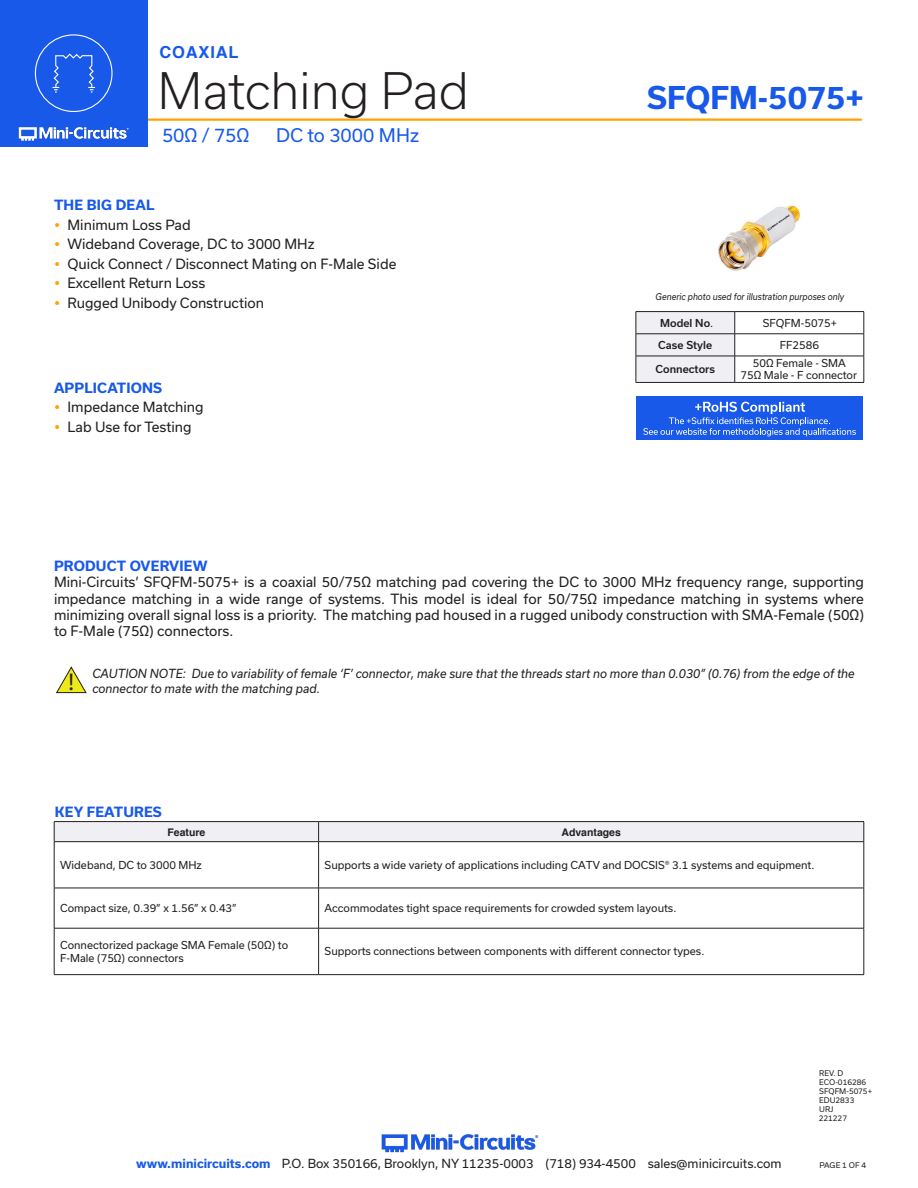
<style>
.page{position:relative;width:918px;height:1188px;background:#fff}
.page>*{position:absolute;margin:0;border:0;box-sizing:border-box;transform-origin:0 0}
.t1{font:300 48px "Usual";color:#231f20}
.t2{font:700 30px "Usual";color:#1859ea}
.t3{font:24.3px "Myriad Pro";color:#231f20}
.Frequency{font:18px "Usual";color:#1859ea}
.t4{font:700 16.5px "Helvetica";letter-spacing:.05em;color:#1859ea}
.Regular_Copy{font:13.5px/16.2px "Usual";color:#231f20;text-align:justify}
.Blue_Headers{font:700 13.5px "Usual";letter-spacing:.015em;color:#1859ea}
.t5{font:italic 12px "Usual";color:#231f20;scale:.95 1}
.t6{font:12px "Usual";color:#231f20}
.Table_Body_Left_Just{font:10.5px/12.6px "Usual";color:#231f20}
.Table_Header_Center{font:10.5px "Usual";color:#231f20}
.Table_Header_Center-2{font:500 10.5px "Usual";color:#231f20}
.Table_Header_Center-3{font:700 10.5px "Helvetica";color:#231f20}
.t7{font:italic 9px "Usual";color:#231f20;scale:.9 1}
.Revision{font:7.5px "Usual";color:#231f20}
.s1{font-weight:400}
.s2{font-weight:700;color:#1859ea}
</style>
<div class="page">
<hr style="left:129px;top:118px;width:733px;height:3px;background:#ffa300">
<div style="left:0;top:0;width:147px;height:147px;background:#1859ea"></div>
<img style="left:18px;top:120px;width:130px;height:25px">
<div style="left:35px;top:34px;width:78px;height:78px;border:1px solid #fff;border-radius:50%"></div>
<svg style="left:53px;top:53px;width:42px;height:40px"></svg>
<img style="left:381px;top:1134px;width:158px;height:19px">
<div style="left:637px;top:396px;width:226px;height:44px;background:#1859ea"></div>
<svg style="left:643px;top:402px;width:213px;height:34px"></svg>
<hr style="left:54px;top:821px;width:265px;height:1px;background:#231f20">
<hr style="left:319px;top:821px;width:545px;height:1px;background:#231f20">
<div style="left:54px;top:822px;width:811px;height:20px;background:#efeff4"></div>
<hr style="left:54px;top:841px;width:265px;height:1px;background:#231f20">
<hr style="left:54px;top:842px;width:1px;height:46px;background:#231f20">
<hr style="left:319px;top:841px;width:545px;height:1px;background:#231f20">
<hr style="left:318px;top:842px;width:1px;height:46px;background:#231f20">
<hr style="left:864px;top:842px;width:1px;height:46px;background:#231f20">
<hr style="left:54px;top:888px;width:265px;height:1px;background:#231f20">
<hr style="left:54px;top:888px;width:1px;height:40px;background:#231f20">
<hr style="left:319px;top:888px;width:545px;height:1px;background:#231f20">
<hr style="left:318px;top:888px;width:1px;height:40px;background:#231f20">
<hr style="left:864px;top:888px;width:1px;height:40px;background:#231f20">
<hr style="left:54px;top:928px;width:265px;height:1px;background:#231f20">
<hr style="left:54px;top:928px;width:1px;height:46px;background:#231f20">
<hr style="left:319px;top:928px;width:545px;height:1px;background:#231f20">
<hr style="left:318px;top:928px;width:1px;height:46px;background:#231f20">
<hr style="left:864px;top:928px;width:1px;height:46px;background:#231f20">
<hr style="left:54px;top:974px;width:265px;height:1px;background:#231f20">
<hr style="left:319px;top:974px;width:545px;height:1px;background:#231f20">
<img style="left:718px;top:205px;width:83px;height:66px">
<hr style="left:636px;top:311px;width:99px;height:1px;background:#231f20">
<hr style="left:735px;top:311px;width:129px;height:1px;background:#231f20">
<hr style="left:735px;top:334px;width:129px;height:1px;background:#231f20">
<hr style="left:735px;top:356px;width:129px;height:1px;background:#231f20">
<svg style="left:636px;top:312px;width:100px;height:70px"></svg>
<svg style="left:864px;top:312px;width:1px;height:70px"></svg>
<hr style="left:636px;top:382px;width:99px;height:1px;background:#231f20">
<hr style="left:735px;top:382px;width:129px;height:1px;background:#231f20">
<svg style="left:56px;top:666px;width:31px;height:28px"></svg>
<p class="t4" style="left:159px;top:42px;width:81px">COAXIAL</p>
<h1 class="t1" style="left:158px;top:63px;width:313px">Matching Pad</h1>
<p class="Frequency" style="left:162px;top:124px;width:89px">50Ω / 75Ω</p>
<p class="Frequency" style="left:276px;top:124px;width:144px">DC to 3000 MHz</p>
<p class="Blue_Headers" style="left:54px;top:198px;width:102px">THE BIG DEAL</p>
<p class="Regular_Copy" style="left:68px;top:217px;width:125px">Minimum Loss Pad</p>
<p class="Regular_Copy" style="left:68px;top:236px;width:248px">Wideband Coverage, DC to 3000 MHz</p>
<p class="Regular_Copy" style="left:68px;top:256px;width:330px">Quick Connect / Disconnect Mating on F-Male Side</p>
<p class="Regular_Copy" style="left:68px;top:275px;width:139px">Excellent Return Loss</p>
<p class="Regular_Copy" style="left:68px;top:295px;width:198px">Rugged Unibody Construction</p>
<p class="Blue_Headers" style="left:54px;top:380px;width:110px">APPLICATIONS</p>
<p class="Regular_Copy" style="left:68px;top:399px;width:138px">Impedance Matching</p>
<p class="Regular_Copy" style="left:68px;top:418px;width:126px">Lab Use for Testing</p>
<h2 class="t2" style="left:647px;top:80px;width:218px">SFQFM-5075+</h2>
<p class="t7" style="left:656px;top:291px;width:211px">Generic photo used for illustration purposes only</p>
<p class="Table_Header_Center-2" style="left:660px;top:317px;width:54px">Model No<span class="s1">.</span></p>
<p class="Table_Header_Center" style="left:763px;top:317px;width:76px">SFQFM-5075+</p>
<p class="Table_Header_Center-2" style="left:658px;top:339px;width:55px">Case Style</p>
<p class="Table_Header_Center" style="left:780px;top:339px;width:41px">FF2586</p>
<p class="Table_Header_Center-2" style="left:656px;top:363px;width:61px">Connectors</p>
<p class="Table_Header_Center" style="left:753px;top:357px;width:95px">50Ω Female - SMA</p>
<p class="Table_Header_Center" style="left:741px;top:369px;width:118px">75Ω Male - F connector</p>
<p class="Blue_Headers" style="left:54px;top:558px;width:155px">PRODUCT OVERVIEW</p>
<p class="Regular_Copy" style="left:54px;top:574px;width:811px">Mini-Circuits’ SFQFM-5075+ is a coaxial 50/75Ω matching pad covering the DC to 3000 MHz frequency range, supporting impedance matching in a wide range of systems. This model is ideal for 50/75Ω impedance matching in systems where minimizing overall signal loss is a priority. The matching pad housed in a rugged unibody construction with SMA-Female (50Ω) to F-Male (75Ω) connectors.</p>
<p class="t5" style="left:92px;top:667px;width:804px">CAUTION NOTE: Due to variability of female ‘F’ connector, make sure that the threads start no more than 0.030” (0.76) from the edge of the</p>
<p class="t3" style="left:69px;top:667px;width:7px">!</p>
<p class="t5" style="left:92px;top:681px;width:241px">connector to mate with the matching pad.</p>
<p class="Blue_Headers" style="left:55px;top:805px;width:108px">KEY FEATURES</p>
<p class="Table_Header_Center-3" style="left:167px;top:825px;width:39px">Feature</p>
<p class="Table_Header_Center-3" style="left:561px;top:825px;width:61px">Advantages</p>
<p class="Table_Body_Left_Just" style="left:60px;top:859px;width:143px">Wideband, DC to 3000 MHz</p>
<p class="Table_Body_Left_Just" style="left:325px;top:859px;width:491px">Supports a wide variety of applications including CATV and DOCSIS® 3.1 systems and equipment.</p>
<p class="Table_Body_Left_Just" style="left:60px;top:902px;width:178px">Compact size, 0.39” x 1.56” x 0.43”</p>
<p class="Table_Body_Left_Just" style="left:325px;top:902px;width:353px">Accommodates tight space requirements for crowded system layouts.</p>
<p class="Table_Body_Left_Just" style="left:60px;top:939px;width:229px">Connectorized package SMA Female (50Ω) to<br>F-Male (75Ω) connectors</p>
<p class="Table_Body_Left_Just" style="left:325px;top:945px;width:381px">Supports connections between components with different connector types.</p>
<p class="Revision" style="left:819px;top:1069px;width:26px">REV. D</p>
<p class="Revision" style="left:819px;top:1078px;width:48px">ECO-016286</p>
<p class="Revision" style="left:819px;top:1087px;width:54px">SFQFM-5075+</p>
<p class="Revision" style="left:819px;top:1096px;width:37px">EDU2833</p>
<p class="Revision" style="left:819px;top:1105px;width:16px">URJ</p>
<p class="Revision" style="left:819px;top:1114px;width:30px">221227</p>
<p class="t6" style="left:136px;top:1157px;width:647px"><span class="s2">www.minicircuits.com</span> P.O. Box 350166, Brooklyn, NY 11235-0003 (718) 934-4500 sales@minicircuits.com</p>
<p class="Revision" style="left:819px;top:1161px;width:48px">PAGE 1 OF 4</p>
</div>
